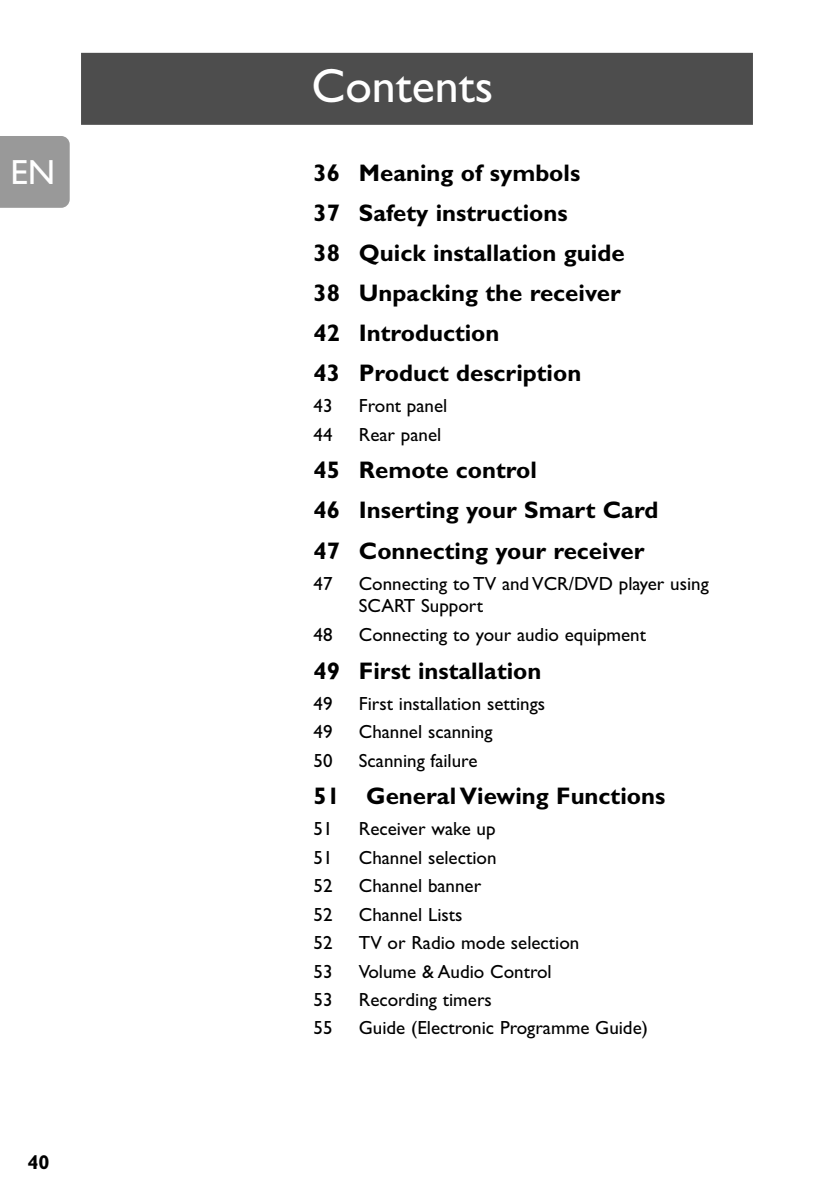
<style>
.page{position:relative;width:834px;height:1200px;background:#fff}
.page>*{position:absolute;margin:0;border:0;box-sizing:border-box;transform-origin:0 0}
.t1{font:48px "Gill Sans";color:#fff}
.t2{font:35px "Gill Sans";color:#fff}
.t3{font:700 24px/40.2px "Gill Sans";color:#000}
.t4{font:700 20px "Gill Sans";color:#000}
.t5{font:19px/22.8px "Gill Sans";color:#000}
</style>
<div class="page">
<svg style="left:0;top:52px;width:753px;height:156px"></svg>
<h1 class="t1" style="left:311px;top:58px;width:183px">Contents</h1>
<h2 class="t2" style="left:10px;top:151px;width:46px">EN</h2>
<p class="t3" style="left:313px;top:154px;width:313px">36 Meaning of symbols<br>37 Safety instructions<br>38 Quick installation guide<br>38 Unpacking the receiver<br>42 Introduction<br>43 Product description</p>
<p class="t5" style="left:313px;top:394px;width:20px">43</p>
<p class="t5" style="left:359px;top:394px;width:90px">Front panel</p>
<p class="t5" style="left:313px;top:423px;width:20px">44</p>
<p class="t5" style="left:359px;top:423px;width:84px">Rear panel</p>
<p class="t3" style="left:313px;top:452px;width:346px">45 Remote control<br>46 Inserting your Smart Card<br>47 Connecting your receiver</p>
<p class="t5" style="left:313px;top:572px;width:20px">47</p>
<p class="t5" style="left:359px;top:572px;width:352px">Connecting to TV and VCR/DVD player using<br>SCART Support</p>
<p class="t5" style="left:313px;top:623px;width:20px">48</p>
<p class="t5" style="left:359px;top:623px;width:289px">Connecting to your audio equipment</p>
<p class="t3" style="left:313px;top:652px;width:229px">49 First installation</p>
<p class="t5" style="left:313px;top:692px;width:20px">49</p>
<p class="t5" style="left:359px;top:692px;width:188px">First installation settings</p>
<p class="t5" style="left:313px;top:720px;width:20px">49</p>
<p class="t5" style="left:359px;top:720px;width:135px">Channel scanning</p>
<p class="t5" style="left:313px;top:748px;width:20px">50</p>
<p class="t5" style="left:359px;top:748px;width:120px">Scanning failure</p>
<p class="t3" style="left:313px;top:778px;width:353px">51 General Viewing Functions</p>
<p class="t5" style="left:313px;top:817px;width:20px">51</p>
<p class="t5" style="left:359px;top:817px;width:138px">Receiver wake up</p>
<p class="t5" style="left:313px;top:846px;width:20px">51</p>
<p class="t5" style="left:359px;top:846px;width:139px">Channel selection</p>
<p class="t5" style="left:313px;top:874px;width:20px">52</p>
<p class="t5" style="left:359px;top:874px;width:124px">Channel banner</p>
<p class="t5" style="left:313px;top:902px;width:20px">52</p>
<p class="t5" style="left:359px;top:902px;width:105px">Channel Lists</p>
<p class="t5" style="left:313px;top:931px;width:20px">52</p>
<p class="t5" style="left:359px;top:931px;width:222px">TV or Radio mode selection</p>
<p class="t5" style="left:313px;top:959px;width:20px">53</p>
<p class="t5" style="left:359px;top:959px;width:194px">Volume &amp; Audio Control</p>
<p class="t5" style="left:313px;top:988px;width:20px">53</p>
<p class="t5" style="left:359px;top:988px;width:134px">Recording timers</p>
<p class="t5" style="left:313px;top:1016px;width:20px">55</p>
<p class="t5" style="left:359px;top:1016px;width:291px">Guide (Electronic Programme Guide)</p>
<p class="t4" style="left:27px;top:1154px;width:24px">40</p>
</div>
